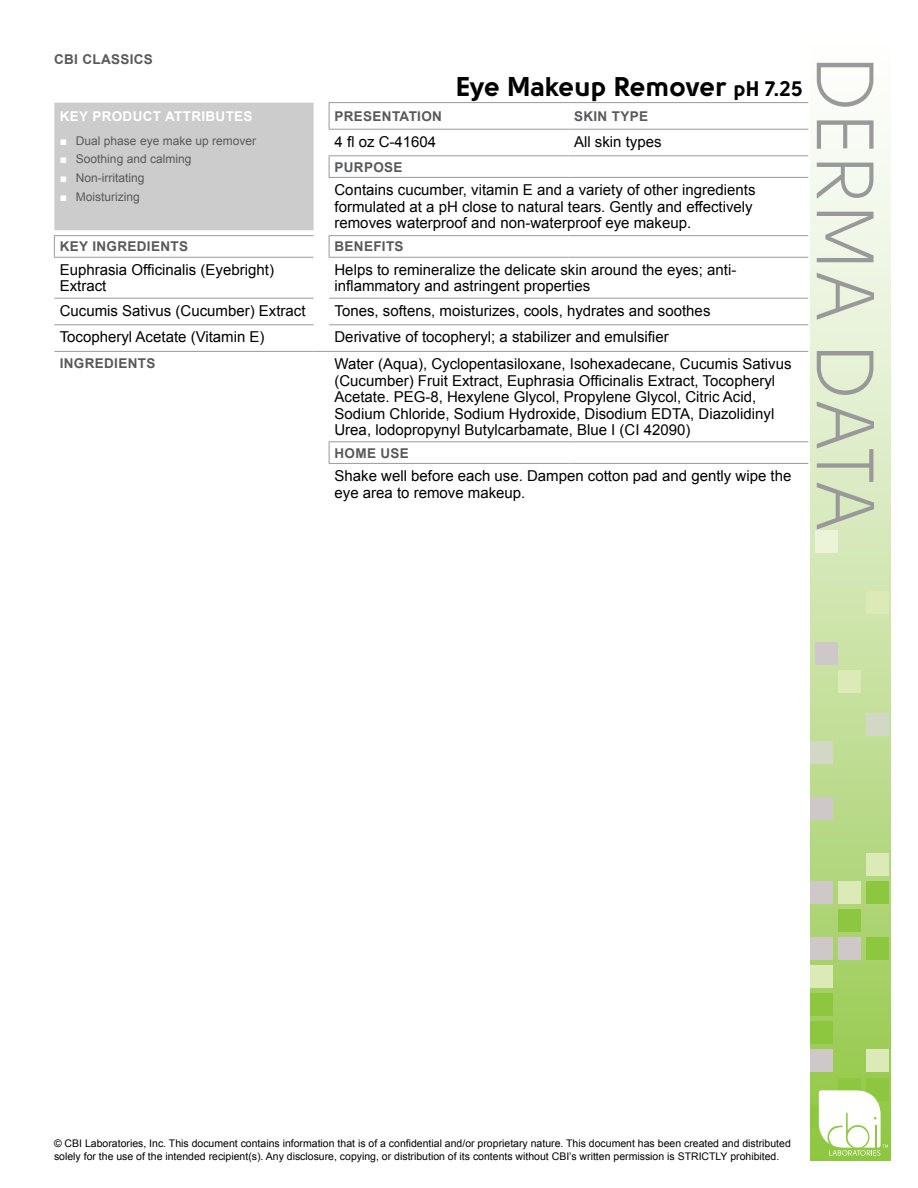
<style>
.page{position:relative;width:918px;height:1188px;background:#fff}
.page>*{position:absolute;margin:0;border:0;box-sizing:border-box;transform-origin:0 0}
.t1{font:81px "Solomon";color:#999}
.t2{font:900 27px "Solomon";color:#000}
.t3{font:15px/16.5px "Arial";color:#000}
.t4{font:700 13.5px "Arial";letter-spacing:.025em;color:#58595b}
.t5{font:700 13.5px "Arial";letter-spacing:.025em;color:#fff}
.t6{font:12px "Arial";color:#58595b}
.t7{font:10.5px/12.6px "Arial";color:#000}
.s1{font-size:21px}
.s2{color:#fff}
</style>
<div class="page">
<div style="left:810px;top:27px;width:81px;height:1134px;background:linear-gradient(to bottom,#fff,#95c84b)"></div>
<div style="left:867px;top:853px;width:22px;height:23px;background:#dbeab7"></div>
<div style="left:867px;top:591px;width:22px;height:23px;background:#dbeab7"></div>
<div style="left:839px;top:881px;width:22px;height:23px;background:#dbeab7"></div>
<div style="left:811px;top:966px;width:22px;height:22px;background:#dbeab7"></div>
<div style="left:867px;top:937px;width:22px;height:23px;background:#8dc63f"></div>
<div style="left:867px;top:881px;width:22px;height:23px;background:#8dc63f"></div>
<div style="left:839px;top:909px;width:22px;height:23px;background:#8dc63f"></div>
<div style="left:811px;top:994px;width:22px;height:22px;background:#8dc63f"></div>
<div style="left:867px;top:713px;width:22px;height:22px;background:#d3d8c6"></div>
<div style="left:811px;top:741px;width:22px;height:22px;background:#d3d8c6"></div>
<div style="left:815px;top:530px;width:23px;height:22px;background:#ebf4d9"></div>
<div style="left:815px;top:642px;width:23px;height:23px;background:#cec9c8"></div>
<div style="left:811px;top:1050px;width:22px;height:22px;background:#cec9c8"></div>
<div style="left:811px;top:881px;width:22px;height:23px;background:#cec9c8"></div>
<div style="left:839px;top:937px;width:22px;height:23px;background:#cec9c8"></div>
<div style="left:867px;top:1078px;width:22px;height:22px;background:#8dc63f"></div>
<div style="left:867px;top:1050px;width:22px;height:22px;background:#dbeab7"></div>
<div style="left:811px;top:937px;width:22px;height:23px;background:#cec9c8"></div>
<div style="left:811px;top:797px;width:22px;height:23px;background:#cec9c8"></div>
<div style="left:839px;top:1078px;width:22px;height:22px;background:#8dc63f"></div>
<div style="left:811px;top:1022px;width:22px;height:22px;background:#8dc63f"></div>
<div style="left:839px;top:670px;width:22px;height:23px;background:#dbeab7"></div>
<div style="left:811px;top:1106px;width:22px;height:22px;background:#8dc63f"></div>
<svg style="left:819px;top:1090px;width:69px;height:66px"></svg>
<div style="left:54px;top:103px;width:260px;height:127px;background:#ccc"></div>
<svg style="left:329px;top:103px;width:1px;height:26px"></svg>
<hr style="left:329px;top:102px;width:240px;height:1px;background:#999">
<hr style="left:569px;top:102px;width:239px;height:1px;background:#999">
<hr style="left:329px;top:129px;width:240px;height:1px;background:#999">
<hr style="left:569px;top:129px;width:239px;height:1px;background:#999">
<svg style="left:329px;top:156px;width:1px;height:21px"></svg>
<hr style="left:329px;top:155px;width:240px;height:1px;background:#999">
<hr style="left:569px;top:155px;width:239px;height:1px;background:#999">
<hr style="left:329px;top:177px;width:240px;height:1px;background:#999">
<hr style="left:569px;top:177px;width:239px;height:1px;background:#999">
<svg style="left:54px;top:236px;width:1px;height:21px"></svg>
<hr style="left:54px;top:235px;width:260px;height:1px;background:#999">
<svg style="left:329px;top:236px;width:1px;height:21px"></svg>
<hr style="left:329px;top:235px;width:240px;height:1px;background:#999">
<hr style="left:569px;top:235px;width:239px;height:1px;background:#999">
<hr style="left:54px;top:257px;width:260px;height:1px;background:#999">
<hr style="left:329px;top:257px;width:240px;height:1px;background:#999">
<hr style="left:569px;top:257px;width:239px;height:1px;background:#999">
<hr style="left:54px;top:298px;width:260px;height:1px;background:#999">
<hr style="left:329px;top:298px;width:240px;height:1px;background:#999">
<hr style="left:569px;top:298px;width:239px;height:1px;background:#999">
<hr style="left:54px;top:324px;width:260px;height:1px;background:#999">
<hr style="left:329px;top:324px;width:240px;height:1px;background:#999">
<hr style="left:569px;top:324px;width:239px;height:1px;background:#999">
<hr style="left:54px;top:351px;width:260px;height:1px;background:#999">
<svg style="left:314px;top:351px;width:15px;height:1px"></svg>
<hr style="left:329px;top:351px;width:240px;height:1px;background:#999">
<hr style="left:569px;top:351px;width:239px;height:1px;background:#999">
<svg style="left:329px;top:442px;width:1px;height:21px"></svg>
<hr style="left:329px;top:441px;width:240px;height:1px;background:#999">
<hr style="left:569px;top:441px;width:239px;height:1px;background:#999">
<hr style="left:329px;top:463px;width:240px;height:1px;background:#999">
<hr style="left:569px;top:463px;width:239px;height:1px;background:#999">
<p class="t4" style="left:54px;top:50px;width:100px">CBI CLASSICS</p>
<h2 class="t2" style="left:456px;top:71px;width:349px">Eye Makeup Remover <span class="s1">pH 7.25</span></h2>
<p class="t5" style="left:60px;top:107px;width:194px">KEY PRODUCT ATTRIBUTES</p>
<p class="t4" style="left:334px;top:107px;width:109px">PRESENTATION</p>
<p class="t4" style="left:574px;top:107px;width:75px">SKIN TYPE</p>
<p class="t6" style="left:60px;top:133px;width:198px"><span class="s2">■</span> Dual phase eye make up remover</p>
<p class="t6" style="left:60px;top:151px;width:133px"><span class="s2">■</span> Soothing and calming</p>
<p class="t6" style="left:60px;top:170px;width:86px"><span class="s2">■</span> Non-irritating</p>
<p class="t6" style="left:60px;top:189px;width:82px"><span class="s2">■</span> Moisturizing</p>
<p class="t3" style="left:334px;top:134px;width:103px">4 fl oz C-41604</p>
<p class="t3" style="left:574px;top:134px;width:89px">All skin types</p>
<p class="t4" style="left:334px;top:158px;width:70px">PURPOSE</p>
<p class="t3" style="left:334px;top:182px;width:423px">Contains cucumber, vitamin E and a variety of other ingredients formulated at a pH close to natural tears. Gently and effectively removes waterproof and non-waterproof eye makeup.</p>
<p class="t4" style="left:60px;top:238px;width:68px">KEY INGREDIENTS</p>
<p class="t4" style="left:334px;top:238px;width:71px">BENEFITS</p>
<p class="t3" style="left:60px;top:262px;width:216px">Euphrasia Officinalis (Eyebright)<br>Extract</p>
<p class="t3" style="left:334px;top:262px;width:403px">Helps to remineralize the delicate skin around the eyes; anti&shy;inflammatory and astringent properties</p>
<p class="t3" style="left:60px;top:302px;width:247px">Cucumis Sativus (Cucumber) Extract</p>
<p class="t3" style="left:334px;top:302px;width:378px">Tones, softens, moisturizes, cools, hydrates and soothes</p>
<p class="t3" style="left:60px;top:329px;width:206px">Tocopheryl Acetate (Vitamin E)</p>
<p class="t3" style="left:334px;top:329px;width:336px">Derivative of tocopheryl; a stabilizer and emulsifier</p>
<p class="t4" style="left:60px;top:354px;width:97px">INGREDIENTS</p>
<p class="t3" style="left:334px;top:356px;width:459px">Water (Aqua), Cyclopentasiloxane, Isohexadecane, Cucumis Sativus (Cucumber) Fruit Extract, Euphrasia Officinalis Extract, Tocopheryl Acetate. PEG-8, Hexylene Glycol, Propylene Glycol, Citric Acid, Sodium Chloride, Sodium Hydroxide, Disodium EDTA, Diazolidinyl Urea, lodopropynyl Butylcarbamate, Blue I (CI 42090)</p>
<p class="t4" style="left:334px;top:444px;width:76px">HOME USE</p>
<p class="t3" style="left:334px;top:468px;width:458px">Shake well before each use. Dampen cotton pad and gently wipe the eye area to remove makeup.</p>
<h1 class="t1" style="left:888px;top:54px;width:479px;rotate:90deg">DERMA DATA</h1>
<p class="t7" style="left:54px;top:1137px;width:738px">© CBI Laboratories, Inc. This document contains information that is of a confidential and/or proprietary nature. This document has been created and distributed solely for the use of the intended recipient(s). Any disclosure, copying, or distribution of its contents without CBI’s written permission is STRICTLY prohibited.</p>
</div>
